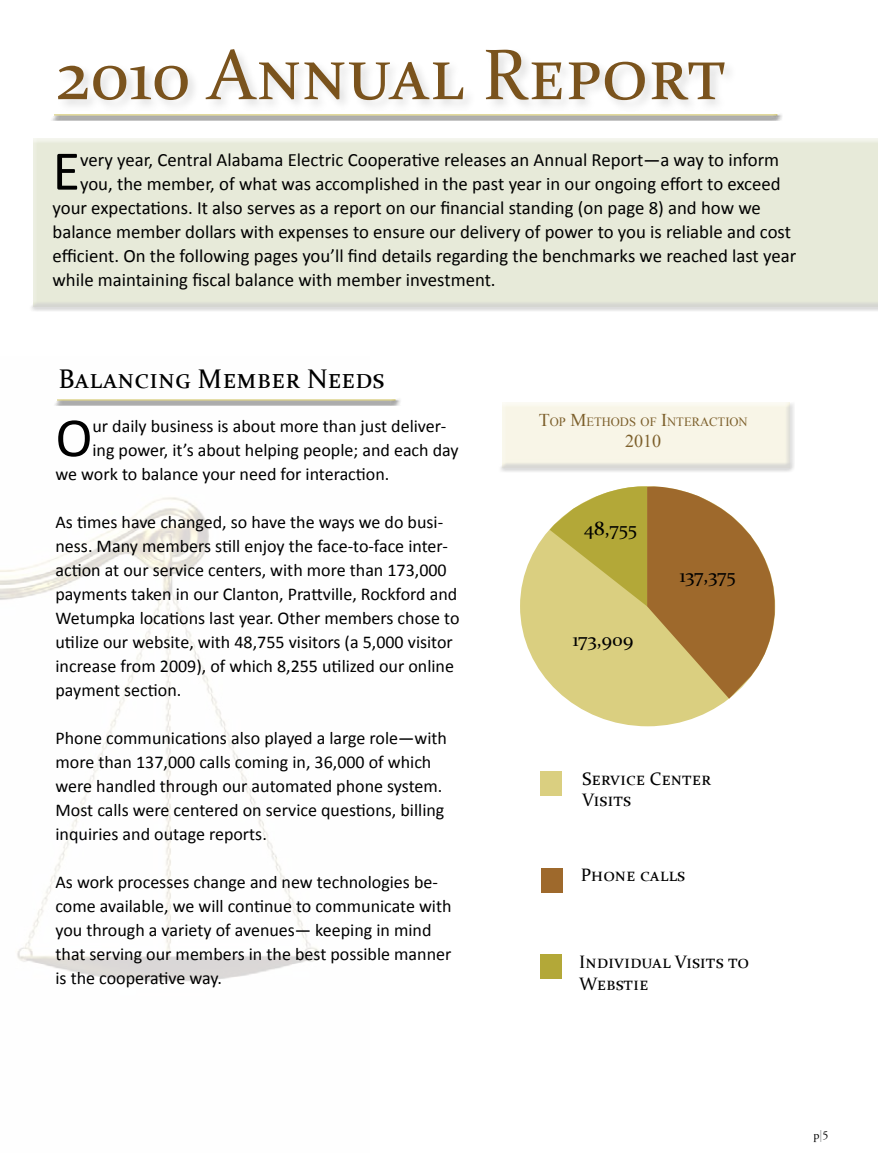
<style>
.page{position:relative;width:878px;height:1175px;background:#fff}
.page>*{position:absolute;margin:0;border:0;box-sizing:border-box;transform-origin:0 0}
.t1{font:72px "Constantia";color:#7a531d}
.t2{font:56.55px "Calibri";color:#000}
.t3{font:55.8px "Calibri";color:#000}
.t4{font:27px "Constantia";color:#000}
.t5{font:19.5px "Constantia";letter-spacing:-.01em;color:#000}
.t6{font:18.75px "Calibri";color:#000}
.t7{font:18px/24px "Calibri";color:#000}
.t8{font:18px/21.6px "Constantia";color:#000}
.t9{font:18px "Times New Roman";color:#7d602c}
.t10{font:12.6px "Times New Roman";color:#7d602c}
.t11{font:12px "Adobe Garamond Pro";color:#000}
.s1{font-size:18px}
.s2{color:#939598}
</style>
<div class="page">
<img style="left:0;top:497px;width:319px;height:484px">
<div style="left:28px;top:135px;width:850px;height:177px;background:#000;opacity:.75"></div>
<div style="left:55px;top:47px;width:682px;height:67px;background:#000;opacity:.13"></div>
<div style="left:49px;top:109px;width:732px;height:10px;background:#fff"></div>
<div style="left:50px;top:111px;width:732px;height:10px;background:#000;opacity:.75"></div>
<div style="left:52px;top:396px;width:349px;height:10px;background:#000;opacity:.75"></div>
<svg style="left:520px;top:530px;width:255px;height:196px"></svg>
<svg style="left:549px;top:486px;width:225px;height:212px;background:#c1a764"></svg>
<div style="left:497px;top:398px;width:298px;height:75px;background:#000;opacity:.75"></div>
<div style="left:540px;top:771px;width:21px;height:24px;background:#dacf80"></div>
<div style="left:541px;top:868px;width:21px;height:24px;background:#9e692c"></div>
<div style="left:540px;top:954px;width:21px;height:24px;background:#b3a838"></div>
<h1 class="t1" style="left:56px;top:26px;width:671px">2010 Annual Report</h1>
<h2 class="t2" style="left:52px;top:136px;width:29px">E</h2>
<p class="t6" style="left:80px;top:148px;width:700px">very year, Central Alabama Electric Cooperative releases an Annual Report—a way to inform</p>
<p class="t6" style="left:80px;top:172px;width:702px">you, the member, of what was accomplished in the past year in our ongoing effort to exceed</p>
<p class="t6" style="left:52px;top:196px;width:710px">your expectations. It also serves as a report on our financial standing (on page 8) and how we</p>
<p class="t6" style="left:52px;top:220px;width:740px">balance member dollars with expenses to ensure our delivery of power to you is reliable and cost</p>
<p class="t6" style="left:52px;top:244px;width:745px">efficient. On the following pages you’ll find details regarding the benchmarks we reached last year</p>
<p class="t6" style="left:52px;top:268px;width:444px">while maintaining fiscal balance with member investment.</p>
<h3 class="t4" style="left:58px;top:360px;width:327px">Balancing Member Needs</h3>
<h3 class="t3" style="left:56px;top:403px;width:38px">O</h3>
<p class="t7" style="left:92px;top:413px;width:355px">ur daily business is about more than just deliver-</p>
<p class="t7" style="left:92px;top:437px;width:368px">ing power, it’s about helping people; and each day</p>
<p class="t7" style="left:55px;top:461px;width:335px">we work to balance your need for interaction.</p>
<p class="t7" style="left:55px;top:509px;width:405px">As times have changed, so have the ways we do busi&shy;ness. Many members still enjoy the face-to-face inter&shy;action at our service centers, with more than 173,000 payments taken in our Clanton, Prattville, Rockford and Wetumpka locations last year. Other members chose to utilize our website, with 48,755 visitors (a 5,000 visitor increase from 2009), of which 8,255 utilized our online payment section.</p>
<p class="t7" style="left:55px;top:725px;width:393px">Phone communications also played a large role—with more than 137,000 calls coming in, 36,000 of which were handled through our automated phone system.<br>Most calls were centered on service questions, billing inquiries and outage reports.</p>
<p class="t7" style="left:55px;top:869px;width:397px">As work processes change and new technologies be&shy;come available, we will continue to communicate with you through a variety of avenues— keeping in mind that serving our members in the best possible manner is the cooperative way.</p>
<p class="t10" style="left:538px;top:413px;width:210px"><span class="s1">T</span>OP <span class="s1">M</span>ETHODS OF <span class="s1">I</span>NTERACTION</p>
<p class="t9" style="left:625px;top:429px;width:37px">2010</p>
<p class="t5" style="left:583px;top:515px;width:55px">48,755</p>
<p class="t5" style="left:572px;top:626px;width:63px">173,909</p>
<p class="t5" style="left:679px;top:562px;width:58px">137,375</p>
<p class="t8" style="left:582px;top:767px;width:130px">Service Center<br>Visits</p>
<p class="t8" style="left:580px;top:863px;width:106px">Phone calls</p>
<p class="t8" style="left:579px;top:950px;width:171px">Individual Visits to<br>Webstie</p>
<p class="t11" style="left:813px;top:1127px;width:16px">p<span class="s2">|</span>5</p>
</div>
